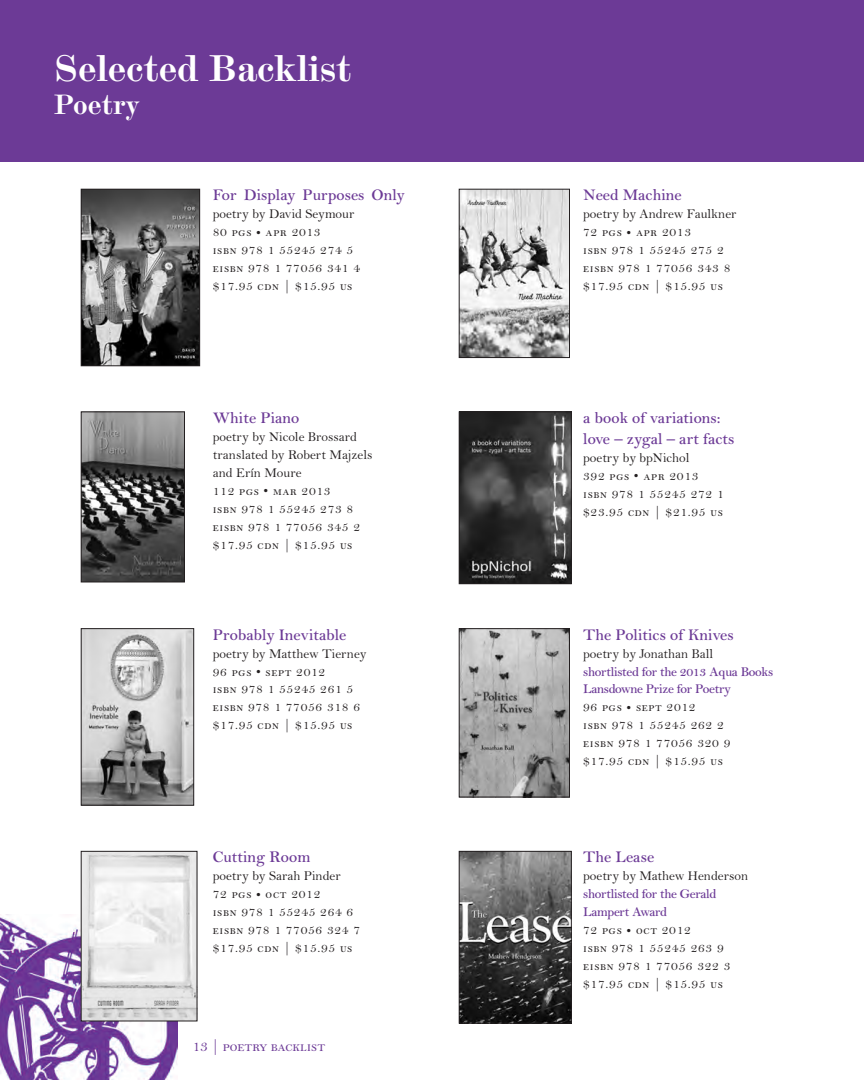
<style>
.page{position:relative;width:864px;height:1080px;background:#fff}
.page>*{position:absolute;margin:0;border:0;box-sizing:border-box;transform-origin:0 0}
.t1{font:700 36px "Scotch Modern";color:#fff}
.t2{font:700 27px "Scotch Modern";color:#fff}
.t3{font:600 16.5px/21px "Bell";color:#6c3a96}
.t4{font:15.75px "Bell MT Regular SC";color:#6c3a96}
.t5{font:13.5px/18px "Bell MT Regular SC";letter-spacing:.05em;color:#231f20}
.t6{font:13.5px/18px "Bell";color:#231f20}
.t7{font:600 13.5px/18px "Bell";letter-spacing:-.025em;color:#6c3a96}
</style>
<div class="page">
<div style="left:0;top:0;width:864px;height:162px;background:#6c3a96"></div>
<img style="left:0;top:915px;width:178px;height:165px">
<img style="left:461px;top:191px;width:107px;height:165px">
<div style="left:459px;top:189px;width:111px;height:169px;border:1px solid #231f20"></div>
<img style="left:83px;top:191px;width:115px;height:173px">
<div style="left:81px;top:189px;width:119px;height:177px;border:1px solid #231f20"></div>
<img style="left:461px;top:414px;width:109px;height:168px">
<div style="left:459px;top:412px;width:113px;height:172px;border:1px solid #231f20"></div>
<img style="left:83px;top:414px;width:100px;height:166px">
<div style="left:81px;top:412px;width:104px;height:170px;border:1px solid #231f20"></div>
<img style="left:461px;top:630px;width:107px;height:165px">
<div style="left:459px;top:628px;width:111px;height:169px;border:1px solid #231f20"></div>
<img style="left:83px;top:630px;width:109px;height:173px">
<div style="left:81px;top:628px;width:113px;height:177px;border:1px solid #231f20"></div>
<img style="left:461px;top:853px;width:109px;height:168px">
<div style="left:459px;top:851px;width:113px;height:172px;border:1px solid #231f20"></div>
<img style="left:83px;top:853px;width:112px;height:166px">
<h1 class="t1" style="left:54px;top:55px;width:299px">Selected Backlist</h1>
<h2 class="t2" style="left:54px;top:95px;width:88px">Poetry</h2>
<p class="t3" style="left:213px;top:186px;width:194px">For Display Purposes Only</p>
<p class="t6" style="left:213px;top:206px;width:143px">poetry by David Seymour</p>
<p class="t5" style="left:213px;top:224px;width:149px">80 pgs • apr 2013<br>isbn 978 1 55245 274 5 eisbn 978 1 77056 341 4 $17.95 cdn | $15.95 us</p>
<p class="t3" style="left:213px;top:409px;width:88px">White Piano</p>
<p class="t6" style="left:213px;top:429px;width:161px">poetry by Nicole Brossard translated by Robert Majzels and Erín Moure</p>
<p class="t5" style="left:213px;top:483px;width:149px">112 pgs • mar 2013<br>isbn 978 1 55245 273 8 eisbn 978 1 77056 345 2 $17.95 cdn | $15.95 us</p>
<p class="t3" style="left:213px;top:626px;width:135px">Probably Inevitable</p>
<p class="t6" style="left:213px;top:646px;width:155px">poetry by Matthew Tierney</p>
<p class="t5" style="left:213px;top:664px;width:149px">96 pgs • sept 2012<br>isbn 978 1 55245 261 5 eisbn 978 1 77056 318 6 $17.95 cdn | $15.95 us</p>
<p class="t3" style="left:213px;top:848px;width:99px">Cutting Room</p>
<p class="t6" style="left:213px;top:868px;width:129px">poetry by Sarah Pinder</p>
<p class="t5" style="left:213px;top:887px;width:149px">72 pgs • oct 2012<br>isbn 978 1 55245 264 6 eisbn 978 1 77056 324 7 $17.95 cdn | $15.95 us</p>
<p class="t4" style="left:192px;top:1040px;width:134px">13 | poetry backlist</p>
<p class="t3" style="left:583px;top:186px;width:100px">Need Machine</p>
<p class="t6" style="left:583px;top:206px;width:155px">poetry by Andrew Faulkner</p>
<p class="t5" style="left:583px;top:224px;width:149px">72 pgs • apr 2013<br>isbn 978 1 55245 275 2 eisbn 978 1 77056 343 8 $17.95 cdn | $15.95 us</p>
<p class="t3" style="left:583px;top:409px;width:153px">a book of variations: love – zygal – art facts</p>
<p class="t6" style="left:583px;top:450px;width:108px">poetry by bpNichol</p>
<p class="t5" style="left:583px;top:468px;width:142px">392 pgs • apr 2013 isbn 978 1 55245 272 1 $23.95 cdn | $21.95 us</p>
<p class="t3" style="left:583px;top:626px;width:152px">The Politics of Knives</p>
<p class="t6" style="left:583px;top:646px;width:132px">poetry by Jonathan Ball</p>
<p class="t7" style="left:583px;top:664px;width:192px">shortlisted for the 2013 Aqua Books<br>Lansdowne Prize for Poetry</p>
<p class="t5" style="left:583px;top:700px;width:149px">96 pgs • sept 2012<br>isbn 978 1 55245 262 2 eisbn 978 1 77056 320 9 $17.95 cdn | $15.95 us</p>
<p class="t3" style="left:583px;top:848px;width:73px">The Lease</p>
<p class="t6" style="left:583px;top:868px;width:167px">poetry by Mathew Henderson</p>
<p class="t7" style="left:583px;top:886px;width:135px">shortlisted for the Gerald<br>Lampert Award</p>
<p class="t5" style="left:583px;top:923px;width:149px">72 pgs • oct 2012<br>isbn 978 1 55245 263 9 eisbn 978 1 77056 322 3 $17.95 cdn | $15.95 us</p>
</div>
